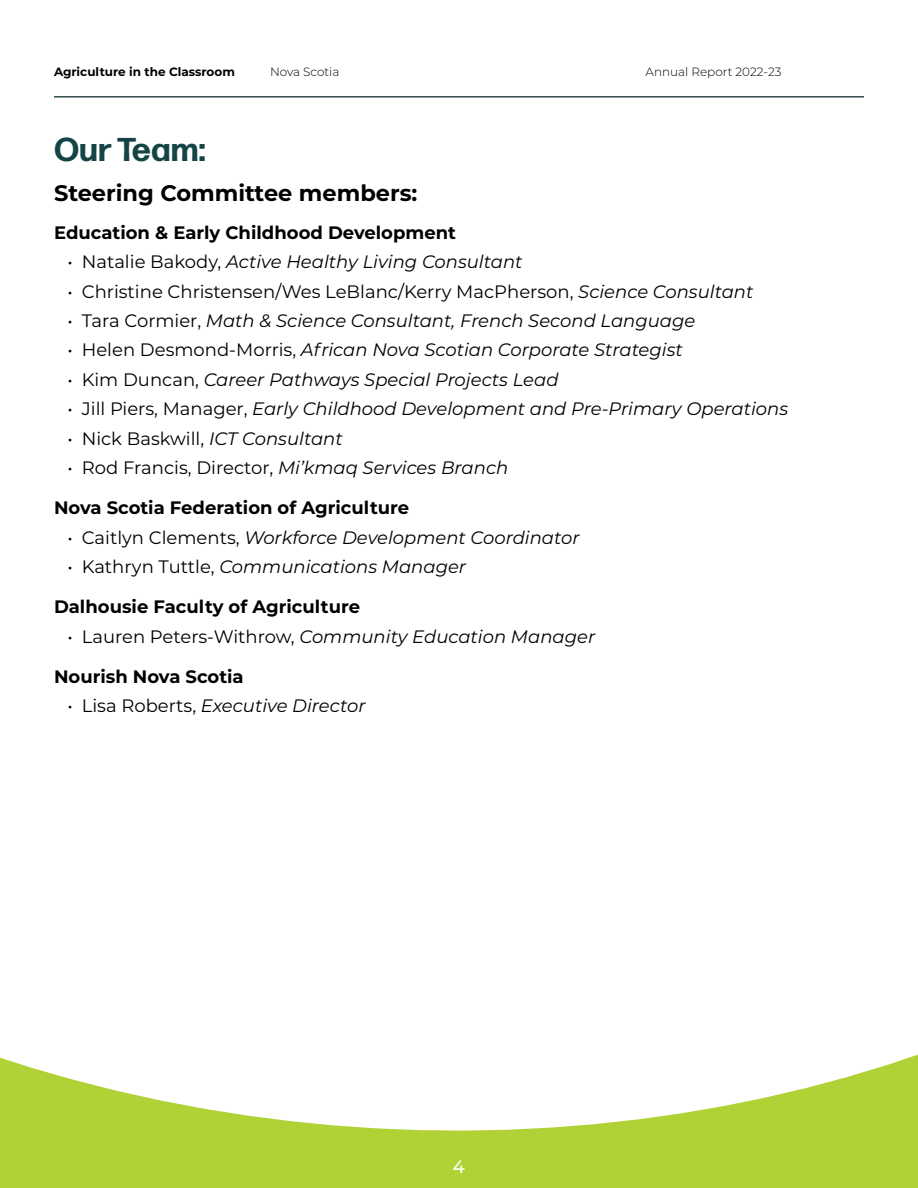
<style>
.page{position:relative;width:918px;height:1188px;background:#fff}
.page>*{position:absolute;margin:0;border:0;box-sizing:border-box;transform-origin:0 0}
.Head{font:700 33px "Forma DJR Micro";color:#144445}
.SubHead{font:700 22.5px "Montserrat";color:#000}
.t1{font:italic 18px "Montserrat";color:#000}
.t2{font:18px "Montserrat";color:#000}
.Body_NoSecLead{font:700 18px "Montserrat";color:#000}
.t3{font:500 18px "Montserrat";color:#fff}
.t4{font:300 12px "Montserrat";color:#000}
.t5{font:700 12px "Montserrat";color:#000}
.s1{font-style:normal}
.s2{font-style:italic}
</style>
<div class="page">
<svg style="left:0;top:1054px;width:918px;height:134px;fill:#b0d237"></svg>
<div style="left:40px;top:86px;width:838px;height:14px;background:#000;opacity:.35"></div>
<p class="t5" style="left:54px;top:63px;width:182px">Agriculture in the Classroom</p>
<p class="t4" style="left:270px;top:64px;width:71px">Nova Scotia</p>
<p class="t4" style="left:646px;top:64px;width:137px">Annual Report 2022-23</p>
<p class="Head" style="left:54px;top:128px;width:154px">Our Team:</p>
<p class="SubHead" style="left:54px;top:177px;width:365px">Steering Committee members:</p>
<p class="Body_NoSecLead" style="left:54px;top:219px;width:404px">Education &amp; Early Childhood Development</p>
<p class="t1" style="left:68px;top:249px;width:456px"><span class="s1">• Natalie Bakody,</span> Active Healthy Living Consultant</p>
<p class="t2" style="left:68px;top:279px;width:687px">• Christine Christensen/Wes LeBlanc/Kerry MacPherson, <span class="s2">Science Consultant</span></p>
<p class="t1" style="left:68px;top:308px;width:629px"><span class="s1">• Tara Cormier,</span> Math &amp; Science Consultant, French Second Language</p>
<p class="t1" style="left:68px;top:338px;width:617px"><span class="s1">• Helen Desmond-Morris,</span> African Nova Scotian Corporate Strategist</p>
<p class="t1" style="left:68px;top:367px;width:493px"><span class="s1">• Kim Duncan,</span> Career Pathways Special Projects Lead</p>
<p class="t1" style="left:68px;top:396px;width:722px"><span class="s1">• Jill Piers, Manager,</span> Early Childhood Development and Pre-Primary Operations</p>
<p class="t2" style="left:68px;top:426px;width:277px">• Nick Baskwill, <span class="s2">ICT Consultant</span></p>
<p class="t2" style="left:68px;top:455px;width:442px">• Rod Francis, Director, <span class="s2">Mi’kmaq Services Branch</span></p>
<p class="Body_NoSecLead" style="left:54px;top:495px;width:357px">Nova Scotia Federation of Agriculture</p>
<p class="t1" style="left:68px;top:525px;width:514px"><span class="s1">• Caitlyn Clements,</span> Workforce Development Coordinator</p>
<p class="t1" style="left:68px;top:554px;width:400px"><span class="s1">• Kathryn Tuttle,</span> Communications Manager</p>
<p class="Body_NoSecLead" style="left:54px;top:594px;width:308px">Dalhousie Faculty of Agriculture</p>
<p class="t1" style="left:68px;top:624px;width:529px"><span class="s1">• Lauren Peters-Withrow,</span> Community Education Manager</p>
<p class="Body_NoSecLead" style="left:54px;top:663px;width:191px">Nourish Nova Scotia</p>
<p class="t1" style="left:68px;top:693px;width:300px"><span class="s1">• Lisa Roberts,</span> Executive Director</p>
<p class="t3" style="left:453px;top:1154px;width:14px">4</p>
</div>
